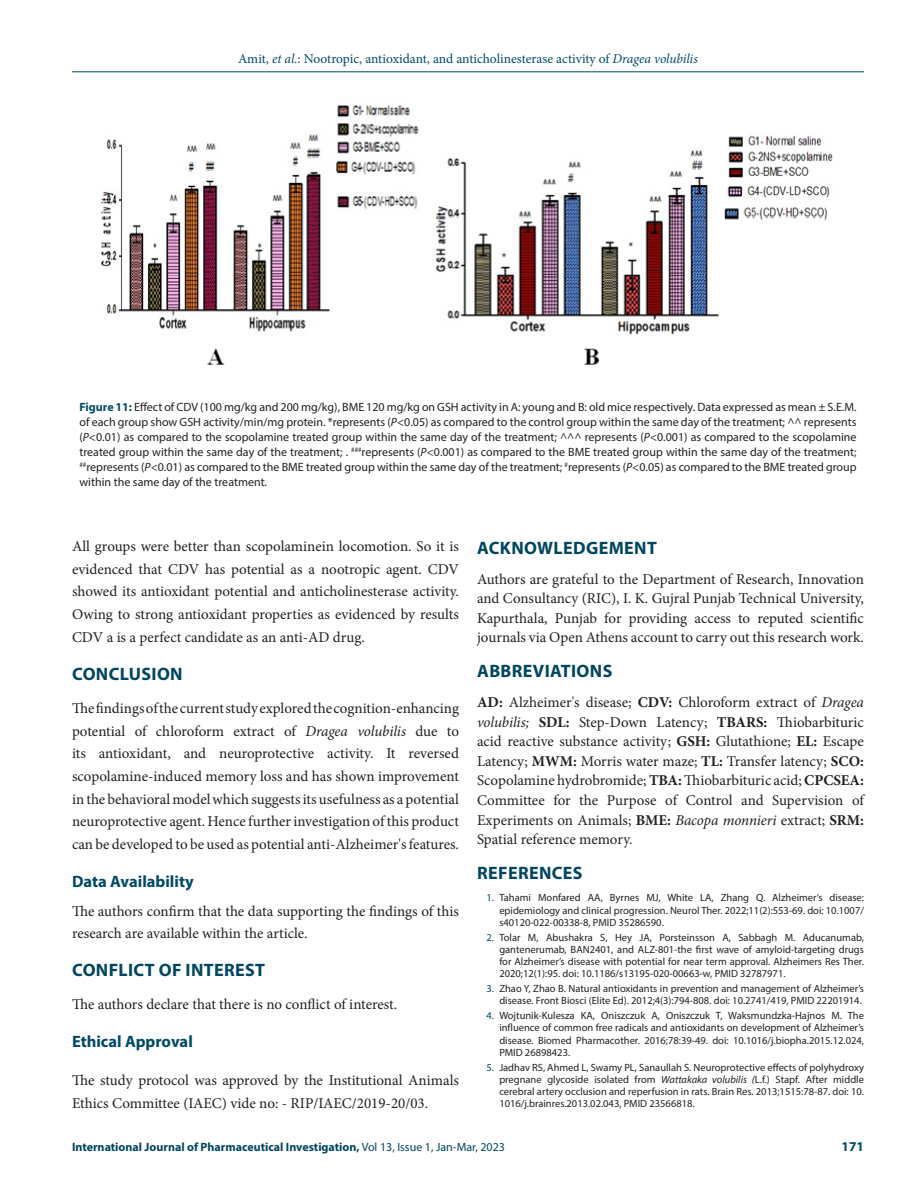
<style>
.page{position:relative;width:918px;height:1188px;background:#fff}
.page>*{position:absolute;margin:0;border:0;box-sizing:border-box;transform-origin:0 0}
.Heading_1{font:700 18px "Myriad Pro";letter-spacing:.02em;color:#004661}
.Heading_2{font:700 16.5px "Myriad Pro";color:#004a67}
.Body_text__FO{font:15px/22.8px "Minion Pro";color:#231f20;text-align:justify}
.Body_text{font:15px/22.8px "Minion Pro";letter-spacing:-.005em;color:#231f20}
.t1{font:13.5px "Minion Pro";letter-spacing:-.005em;color:#004a67}
.t2{font:700 13.5px "Myriad Pro";color:#004a67}
.FIG_Caption{font:12px/15px "Myriad Pro";color:#231f20;text-align:justify}
.t3{font:700 12px "Myriad Pro";color:#004661}
.t4{font:10.5px/12.1px "Myriad Pro";color:#231f20;text-align:justify}
.s1{font-style:italic}
.s2{font-weight:700;color:#004a67}
.s3{font-weight:700}
.s4{color:#004a67}
.s5{font-weight:400}
</style>
<div class="page">
<hr style="left:72px;top:72px;width:792px;height:1px;background:#004a67">
<img style="left:101px;top:105px;width:732px;height:260px">
<p class="t1" style="left:238px;top:50px;width:461px">Amit, <span class="s1">et al.</span>: Nootropic, antioxidant, and anticholinesterase activity of <span class="s1">Dragea volubilis</span></p>
<p class="FIG_Caption" style="left:80px;top:399px;width:779px"><span class="s2">Figure 11:</span> Effect of CDV (100 mg/kg and 200 mg/kg), BME 120 mg/kg on GSH activity in A: young and B: old mice respectively. Data expressed as mean ± S.E.M. of each group show GSH activity/min/mg protein. *represents (<span class="s1">P</span>&lt;0.05) as compared to the control group within the same day of the treatment; ^^ represents (<span class="s1">P</span>&lt;0.01) as compared to the scopolamine treated group within the same day of the treatment; ^^^ represents (<span class="s1">P</span>&lt;0.001) as compared to the scopolamine treated group within the same day of the treatment; . <sup>###</sup>represents (<span class="s1">P</span>&lt;0.001) as compared to the BME treated group within the same day of the treatment; <sup>##</sup>represents (<span class="s1">P</span>&lt;0.01) as compared to the BME treated group within the same day of the treatment; <sup>#</sup>represents (<span class="s1">P</span>&lt;0.05) as compared to the BME treated group within the same day of the treatment.</p>
<p class="Body_text__FO" style="left:72px;top:535px;width:389px">All groups were better than scopolaminein locomotion. So it is evidenced that CDV has potential as a nootropic agent. CDV showed its antioxidant potential and anticholinesterase activity.<br>Owing to strong antioxidant properties as evidenced by results CDV a is a perfect candidate as an anti-AD drug.</p>
<p class="Heading_1" style="left:72px;top:662px;width:112px">CONCLUSION</p>
<p class="Body_text__FO" style="left:72px;top:697px;width:389px">The findings of the current study explored the cognition-enhancing potential of chloroform extract of <span class="s1">Dragea volubilis</span> due to its antioxidant, and neuroprotective activity. It reversed scopolamine-induced memory loss and has shown improvement in the behavioral model which suggests its usefulness as a potential neuroprotective agent. Hence further investigation of this product can be developed to be used as potential anti-Alzheimer's features.</p>
<p class="Heading_2" style="left:72px;top:871px;width:123px">Data Availability</p>
<p class="Body_text__FO" style="left:72px;top:900px;width:389px">The authors confirm that the data supporting the findings of this research are available within the article.</p>
<p class="Heading_1" style="left:72px;top:958px;width:194px">CONFLICT OF INTEREST</p>
<p class="Body_text__FO" style="left:72px;top:993px;width:327px">The authors declare that there is no conflict of interest.</p>
<p class="Heading_2" style="left:72px;top:1031px;width:122px">Ethical Approval</p>
<p class="Body_text" style="left:72px;top:1069px;width:388px">The study protocol was approved by the Institutional Animals<br>Ethics Committee (IAEC) vide no: - RIP/IAEC/2019-20/03.</p>
<p class="Heading_1" style="left:477px;top:536px;width:181px">ACKNOWLEDGEMENT</p>
<p class="Body_text__FO" style="left:477px;top:569px;width:389px;line-height:19.6px">Authors are grateful to the Department of Research, Innovation and Consultancy (RIC), I. K. Gujral Punjab Technical University, Kapurthala, Punjab for providing access to reputed scientific journals via Open Athens account to carry out this research work.</p>
<p class="Heading_1" style="left:477px;top:659px;width:137px">ABBREVIATIONS</p>
<p class="Body_text__FO" style="left:477px;top:693px;width:389px;line-height:19.6px"><span class="s3">AD:</span> Alzheimer's disease; <span class="s3">CDV:</span> Chloroform extract of <span class="s1">Dragea volubilis;</span> <span class="s3">SDL:</span> Step-Down Latency; <span class="s3">TBARS:</span> Thiobarbituric acid reactive substance activity; <span class="s3">GSH:</span> Glutathione; <span class="s3">EL:</span> Escape Latency; <span class="s3">MWM:</span> Morris water maze; <span class="s3">TL:</span> Transfer latency; <span class="s3">SCO:<br></span>Scopolamine hydrobromide; <span class="s3">TBA:</span> Thiobarbituric acid; <span class="s3">CPCSEA:<br></span>Committee for the Purpose of Control and Supervision of Experiments on Animals; <span class="s3">BME:</span> <span class="s1">Bacopa monnieri</span> extract; <span class="s3">SRM:<br></span>Spatial reference memory.</p>
<p class="Heading_1" style="left:477px;top:861px;width:107px">REFERENCES</p>
<p class="t4" style="left:499px;top:892px;width:366px;text-indent:-13px"><span class="s4">1.</span> Tahami Monfared AA, Byrnes MJ, White LA, Zhang Q. Alzheimer’s disease: epidemiology and clinical progression. Neurol Ther. 2022;11(2):553-69. doi: 10.1007/ s40120-022-00338-8, PMID 35286590.</p>
<p class="t4" style="left:499px;top:931px;width:366px;text-indent:-13px"><span class="s4">2.</span> Tolar M, Abushakra S, Hey JA, Porsteinsson A, Sabbagh M. Aducanumab, gantenerumab, BAN2401, and ALZ-801-the first wave of amyloid-targeting drugs for Alzheimer’s disease with potential for near term approval. Alzheimers Res Ther.<br>2020;12(1):95. doi: 10.1186/s13195-020-00663-w, PMID 32787971.</p>
<p class="t4" style="left:487px;top:982px;width:379px;text-align:right"><span class="s4">3.</span> Zhao Y, Zhao B. Natural antioxidants in prevention and management of Alzheimer’s disease. Front Biosci (Elite Ed). 2012;4(3):794-808. doi: 10.2741/419, PMID 22201914.</p>
<p class="t4" style="left:499px;top:1010px;width:366px;text-indent:-13px"><span class="s4">4.</span> Wojtunik-Kulesza KA, Oniszczuk A, Oniszczuk T, Waksmundzka-Hajnos M. The influence of common free radicals and antioxidants on development of Alzheimer’s disease. Biomed Pharmacother. 2016;78:39-49. doi: 10.1016/j.biopha.2015.12.024, PMID 26898423.</p>
<p class="t4" style="left:499px;top:1061px;width:366px;text-indent:-13px"><span class="s4">5.</span> Jadhav RS, Ahmed L, Swamy PL, Sanaullah S. Neuroprotective effects of polyhydroxy pregnane glycoside isolated from <span class="s1">Wattakaka volubilis (</span>L.f.) Stapf. After middle cerebral artery occlusion and reperfusion in rats. Brain Res. 2013;1515:78-87. doi: 10.<br>1016/j.brainres.2013.02.043, PMID 23566818.</p>
<p class="t3" style="left:72px;top:1139px;width:435px">International Journal of Pharmaceutical Investigation, <span class="s5">Vol 13, Issue 1, Jan-Mar, 2023</span></p>
<p class="t2" style="left:842px;top:1137px;width:24px">171</p>
</div>
